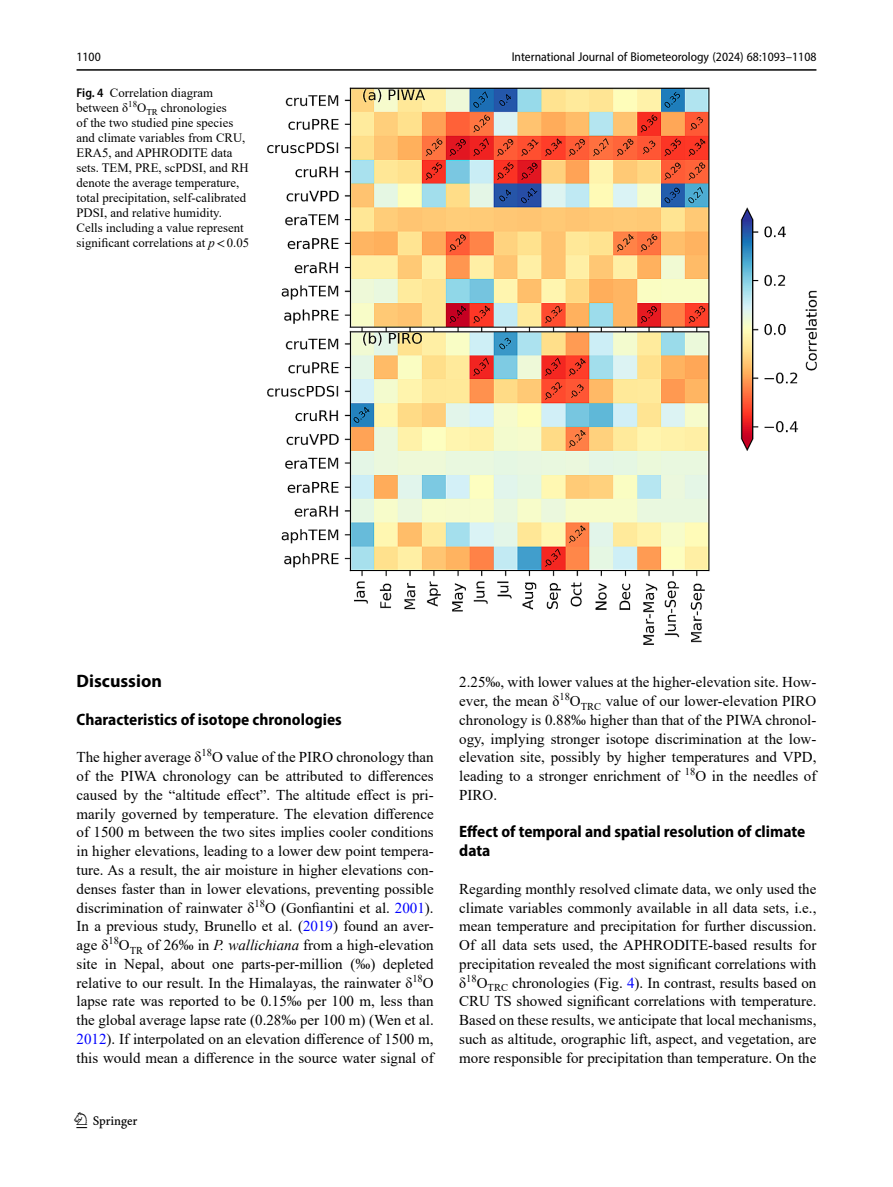
<style>
.page{position:relative;width:893px;height:1187px;background:#fff}
.page>*{position:absolute;margin:0;border:0;box-sizing:border-box;transform-origin:0 0}
.t1{font:22.5px "Springnew";color:#000}
.Head_1{font:700 18px "Myriad Pro";color:#000}
.Head_2{font:700 semi-condensed 16.5px/18.8px "Myriad Pro";color:#000}
.Head_2_After_1{font:700 semi-condensed 16.5px "Myriad Pro";color:#000}
.Body_Text{font:15px/18.8px "Times New Roman";color:#000;text-align:justify}
.Figure_Caption_Side{font:12.75px/15px "Times New Roman";color:#000}
.t2{font:semi-condensed 12.75px "Myriad Pro";color:#000}
.s1{font-family:"Myriad Pro";font-weight:600;font-stretch:semi-condensed}
.s2{font-style:italic}
.s3{font-family:"STIX"}
.s4{color:#00f}
</style>
<div class="page">
<hr style="left:77px;top:69px;width:739px;height:2px;background:#000">
<img style="left:268px;top:87px;width:548px;height:557px">
<p class="t2" style="left:77px;top:49px;width:26px">1100</p>
<p class="Figure_Caption_Side" style="left:77px;top:84px;width:174px"><span class="s1">Fig. 4</span> Correlation diagram between δ<sup>18</sup>O<sub>TR</sub> chronologies<br>of the two studied pine species and climate variables from CRU,<br>ERA5, and APHRODITE data sets. TEM, PRE, scPDSI, and RH denote the average temperature, total precipitation, self-calibrated<br>PDSI, and relative humidity.<br>Cells including a value represent significant correlations at <span class="s2">p</span><span class="s3">&lt;</span>0.05</p>
<p class="t2" style="left:512px;top:49px;width:306px">International Journal of Biometeorology (2024) 68:1093–1108</p>
<p class="Head_1" style="left:77px;top:669px;width:87px">Discussion</p>
<p class="Head_2_After_1" style="left:77px;top:708px;width:267px">Characteristics of isotope chronologies</p>
<p class="Body_Text" style="left:77px;top:747px;width:359px">The higher average δ<sup>18</sup>O value of the PIRO chronology than of the PIWA chronology can be attributed to differences caused by the “altitude effect”. The altitude effect is pri&shy;marily governed by temperature. The elevation difference of 1500 m between the two sites implies cooler conditions in higher elevations, leading to a lower dew point tempera&shy;ture. As a result, the air moisture in higher elevations con&shy;denses faster than in lower elevations, preventing possible discrimination of rainwater δ<sup>18</sup>O (Gonfiantini et al. <span class="s4">2001</span>).<br>In a previous study, Brunello et al. (<span class="s4">2019</span>) found an aver&shy;age δ<sup>18</sup>O<sub>TR</sub> of 26‰ in <span class="s2">P. wallichiana</span> from a high-elevation site in Nepal, about one parts-per-million (‰) depleted relative to our result. In the Himalayas, the rainwater δ<sup>18</sup>O lapse rate was reported to be 0.15‰ per 100 m, less than the global average lapse rate (0.28‰ per 100 m) (Wen et al.<br><span class="s4">2012</span>). If interpolated on an elevation difference of 1500 m, this would mean a difference in the source water signal of</p>
<h1 class="t1" style="left:77px;top:1107px;width:63px">1 3</h1>
<p class="Body_Text" style="left:459px;top:672px;width:359px">2.25‰, with lower values at the higher-elevation site. How&shy;ever, the mean δ<sup>18</sup>O<sub>TRC</sub> value of our lower-elevation PIRO chronology is 0.88‰ higher than that of the PIWA chronol&shy;ogy, implying stronger isotope discrimination at the low&shy;elevation site, possibly by higher temperatures and VPD, leading to a stronger enrichment of <sup>18</sup>O in the needles of PIRO.</p>
<p class="Head_2" style="left:459px;top:822px;width:348px">Effect of temporal and spatial resolution of climate data</p>
<p class="Body_Text" style="left:459px;top:878px;width:359px">Regarding monthly resolved climate data, we only used the climate variables commonly available in all data sets, i.e., mean temperature and precipitation for further discussion.<br>Of all data sets used, the APHRODITE-based results for precipitation revealed the most significant correlations with δ<sup>18</sup>O<sub>TRC</sub> chronologies (Fig. <span class="s4">4</span>). In contrast, results based on CRU TS showed significant correlations with temperature.<br>Based on these results, we anticipate that local mechanisms, such as altitude, orographic lift, aspect, and vegetation, are more responsible for precipitation than temperature. On the</p>
</div>
